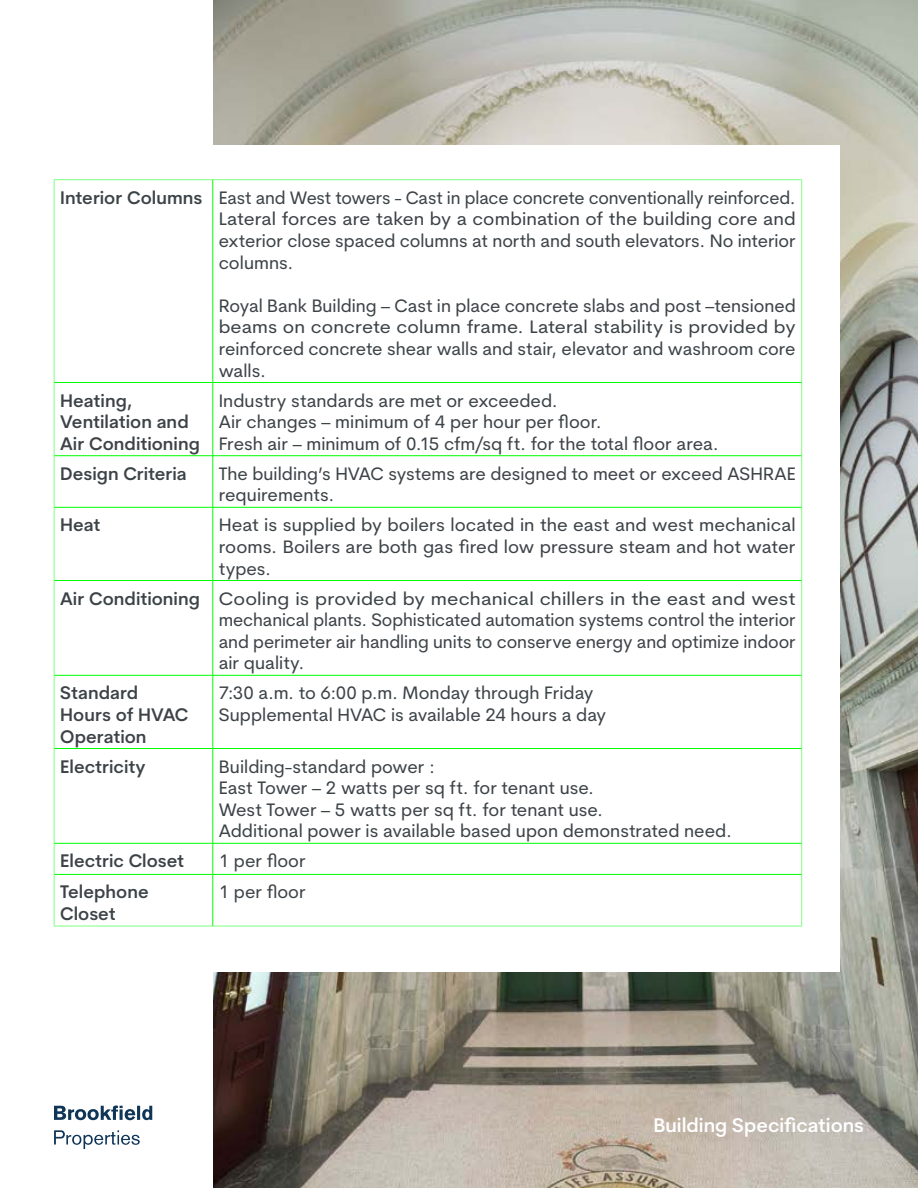
<style>
.page{position:relative;width:918px;height:1188px;background:#fff}
.page>*{position:absolute;margin:0;border:0;box-sizing:border-box;transform-origin:0 0}
.t1{font:600 19.5px "Cerebri Sans";color:#fff}
.t2{font:18px/21.6px "Cerebri Sans";color:#3c4347}
.t3{font:18px/21.6px "Cerebri Sans";color:#3c4347;text-align:justify;scale:1.09 1}
.t4{font:600 18px/21.6px "Cerebri Sans";color:#3c4347}
.s1{font-weight:600}
</style>
<div class="page">
<img style="left:213px;top:0;width:705px;height:1188px">
<div style="left:54px;top:146px;width:786px;height:826px;background:#fff"></div>
<hr style="left:54px;top:179px;width:159px;height:1px;background:#80ff80">
<hr style="left:54px;top:180px;width:1px;height:203px;background:#80ff80">
<hr style="left:213px;top:179px;width:589px;height:1px;background:#80ff80">
<hr style="left:801px;top:180px;width:1px;height:203px;background:#80ff80">
<hr style="left:54px;top:383px;width:1px;height:73px;background:#80ff80">
<hr style="left:801px;top:383px;width:1px;height:73px;background:#80ff80">
<hr style="left:54px;top:456px;width:1px;height:51px;background:#80ff80">
<hr style="left:801px;top:456px;width:1px;height:51px;background:#80ff80">
<hr style="left:54px;top:507px;width:1px;height:74px;background:#80ff80">
<hr style="left:801px;top:507px;width:1px;height:74px;background:#80ff80">
<hr style="left:54px;top:581px;width:1px;height:94px;background:#80ff80">
<hr style="left:801px;top:581px;width:1px;height:94px;background:#80ff80">
<hr style="left:54px;top:675px;width:1px;height:74px;background:#80ff80">
<hr style="left:801px;top:675px;width:1px;height:74px;background:#80ff80">
<hr style="left:54px;top:749px;width:1px;height:94px;background:#80ff80">
<hr style="left:801px;top:749px;width:1px;height:94px;background:#80ff80">
<hr style="left:54px;top:843px;width:1px;height:31px;background:#80ff80">
<hr style="left:801px;top:843px;width:1px;height:31px;background:#80ff80">
<hr style="left:54px;top:874px;width:1px;height:52px;background:#80ff80">
<hr style="left:801px;top:874px;width:1px;height:52px;background:#80ff80">
<hr style="left:54px;top:926px;width:159px;height:1px;background:#80ff80">
<hr style="left:213px;top:926px;width:589px;height:1px;background:#80ff80">
<hr style="left:213px;top:180px;width:1px;height:202px;background:#0f0">
<hr style="left:54px;top:382px;width:159px;height:1px;background:#0f0">
<hr style="left:213px;top:382px;width:589px;height:1px;background:#0f0">
<hr style="left:213px;top:383px;width:1px;height:73px;background:#0f0">
<hr style="left:54px;top:455px;width:159px;height:1px;background:#0f0">
<hr style="left:213px;top:455px;width:589px;height:1px;background:#0f0">
<hr style="left:213px;top:456px;width:1px;height:51px;background:#0f0">
<hr style="left:54px;top:507px;width:159px;height:1px;background:#0f0">
<hr style="left:213px;top:507px;width:589px;height:1px;background:#0f0">
<hr style="left:213px;top:507px;width:1px;height:73px;background:#0f0">
<hr style="left:54px;top:580px;width:159px;height:1px;background:#0f0">
<hr style="left:213px;top:580px;width:589px;height:1px;background:#0f0">
<hr style="left:213px;top:581px;width:1px;height:94px;background:#0f0">
<hr style="left:54px;top:675px;width:159px;height:1px;background:#0f0">
<hr style="left:213px;top:675px;width:589px;height:1px;background:#0f0">
<hr style="left:213px;top:675px;width:1px;height:73px;background:#0f0">
<hr style="left:54px;top:748px;width:159px;height:1px;background:#0f0">
<hr style="left:213px;top:748px;width:589px;height:1px;background:#0f0">
<hr style="left:213px;top:749px;width:1px;height:94px;background:#0f0">
<hr style="left:54px;top:843px;width:159px;height:1px;background:#0f0">
<hr style="left:213px;top:843px;width:589px;height:1px;background:#0f0">
<hr style="left:213px;top:843px;width:1px;height:31px;background:#0f0">
<hr style="left:54px;top:874px;width:159px;height:1px;background:#0f0">
<hr style="left:213px;top:874px;width:589px;height:1px;background:#0f0">
<hr style="left:213px;top:875px;width:1px;height:51px;background:#0f0">
<svg style="left:54px;top:1106px;width:98px;height:14px"></svg>
<svg style="left:54px;top:1130px;width:86px;height:19px"></svg>
<p class="t2" style="left:219px;top:187px;width:578px;text-align:justify;text-indent:-159px"><span class="s1">Interior Columns</span> East and West towers - Cast in place concrete conventionally reinforced.<br>Lateral forces are taken by a combination of the building core and exterior close spaced columns at north and south elevators. No interior columns.</p>
<p class="t2" style="left:219px;top:295px;width:579px;text-align:justify">Royal Bank Building – Cast in place concrete slabs and post –tensioned beams on concrete column frame. Lateral stability is provided by reinforced concrete shear walls and stair, elevator and washroom core walls.</p>
<p class="t4" style="left:60px;top:389px;width:141px">Heating,<br>Ventilation and<br>Air Conditioning</p>
<p class="t2" style="left:219px;top:389px;width:501px">Industry standards are met or exceeded.<br>Air changes – minimum of 4 per hour per floor.<br>Fresh air – minimum of 0.15 cfm/sq ft. for the total floor area.</p>
<p class="t4" style="left:60px;top:463px;width:128px">Design Criteria</p>
<p class="t2" style="left:219px;top:463px;width:578px">The building’s HVAC systems are designed to meet or exceed ASHRAE requirements.</p>
<p class="t4" style="left:60px;top:514px;width:42px">Heat</p>
<p class="t2" style="left:219px;top:514px;width:578px;text-align:justify">Heat is supplied by boilers located in the east and west mechanical rooms. Boilers are both gas fired low pressure steam and hot water types.</p>
<p class="t3" style="left:219px;top:587px;width:531px;text-indent:-159px"><span class="s1">Air Conditioning</span> Cooling is provided by mechanical chillers in the east and west mechanical plants. Sophisticated automation systems control the interior and perimeter air handling units to conserve energy and optimize indoor air quality.</p>
<p class="t4" style="left:60px;top:682px;width:130px">Standard<br>Hours of HVAC<br>Operation</p>
<p class="t2" style="left:219px;top:682px;width:389px">7:30 a.m. to 6:00 p.m. Monday through Friday<br>Supplemental HVAC is available 24 hours a day</p>
<p class="t4" style="left:60px;top:755px;width:87px">Electricity</p>
<p class="t2" style="left:219px;top:755px;width:515px">Building-standard power :<br>East Tower – 2 watts per sq ft. for tenant use.<br>West Tower – 5 watts per sq ft. for tenant use.<br>Additional power is available based upon demonstrated need.</p>
<p class="t4" style="left:60px;top:850px;width:126px">Electric Closet</p>
<p class="t2" style="left:219px;top:850px;width:89px">1 per floor</p>
<p class="t4" style="left:60px;top:881px;width:90px">Telephone<br>Closet</p>
<p class="t2" style="left:219px;top:881px;width:89px">1 per floor</p>
<p class="t1" style="left:653px;top:1113px;width:212px">Building Specifications</p>
</div>
